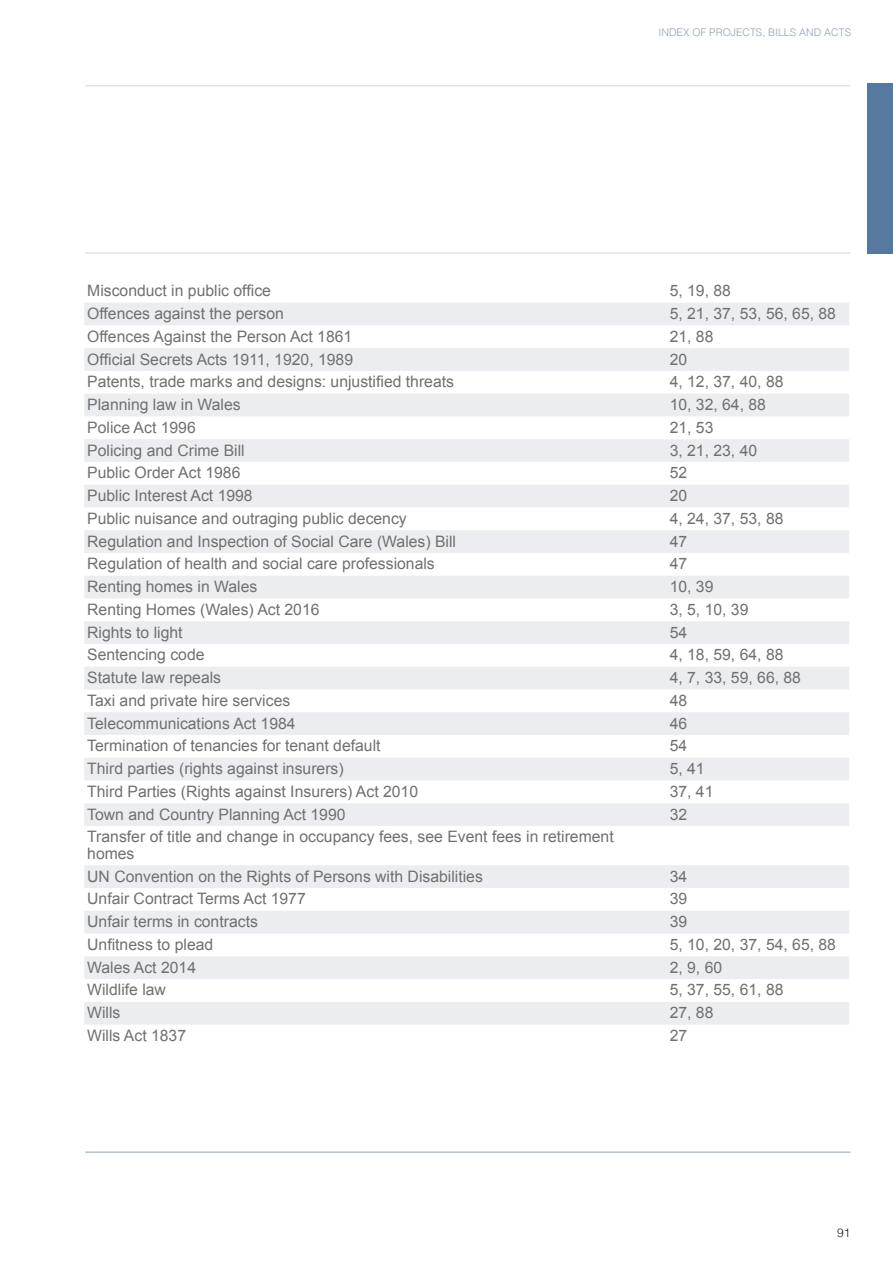
<style>
.page{position:relative;width:893px;height:1263px;background:#fff}
.page>*{position:absolute;margin:0;border:0;box-sizing:border-box;transform-origin:0 0}
.t1{font:15.75px/16.5px "Arial";color:#70706f}
.t2{font:300 12px "Helvetica";color:#1d1d1b}
.t3{font:300 10.5px "Helvetica";color:#90a0b7}
</style>
<div class="page">
<hr style="left:85px;top:85px;width:765px;height:1px;background:#dadada">
<hr style="left:85px;top:252px;width:765px;height:2px;background:#dadada">
<div style="left:867px;top:84px;width:26px;height:170px;background:#55789e"></div>
<hr style="left:85px;top:1152px;width:765px;height:1px;background:#90a0b7">
<svg style="left:84px;top:303px;width:765px;height:721px"></svg>
<div style="left:84px;top:911px;width:765px;height:22px;background:#ebedf1"></div>
<p class="t3" style="left:658px;top:24px;width:194px">INDEX OF PROJECTS, BILLS AND ACTS</p>
<p class="t1" style="left:87px;top:283px;width:185px">Misconduct in public office</p>
<p class="t1" style="left:670px;top:283px;width:63px">5, 19, 88</p>
<p class="t1" style="left:87px;top:305px;width:198px">Offences against the person</p>
<p class="t1" style="left:670px;top:305px;width:168px">5, 21, 37, 53, 56, 65, 88</p>
<p class="t1" style="left:87px;top:328px;width:267px">Offences Against the Person Act 1861</p>
<p class="t1" style="left:670px;top:328px;width:45px">21, 88</p>
<p class="t1" style="left:87px;top:351px;width:267px">Official Secrets Acts 1911, 1920, 1989</p>
<p class="t1" style="left:670px;top:351px;width:19px">20</p>
<p class="t1" style="left:87px;top:374px;width:368px">Patents, trade marks and designs: unjustified threats</p>
<p class="t1" style="left:670px;top:374px;width:115px">4, 12, 37, 40, 88</p>
<p class="t1" style="left:87px;top:396px;width:155px">Planning law in Wales</p>
<p class="t1" style="left:670px;top:396px;width:98px">10, 32, 64, 88</p>
<p class="t1" style="left:87px;top:419px;width:110px">Police Act 1996</p>
<p class="t1" style="left:670px;top:419px;width:45px">21, 53</p>
<p class="t1" style="left:87px;top:442px;width:159px">Policing and Crime Bill</p>
<p class="t1" style="left:670px;top:442px;width:89px">3, 21, 23, 40</p>
<p class="t1" style="left:87px;top:465px;width:155px">Public Order Act 1986</p>
<p class="t1" style="left:670px;top:465px;width:19px">52</p>
<p class="t1" style="left:87px;top:487px;width:167px">Public Interest Act 1998</p>
<p class="t1" style="left:670px;top:487px;width:19px">20</p>
<p class="t1" style="left:87px;top:510px;width:321px">Public nuisance and outraging public decency</p>
<p class="t1" style="left:670px;top:510px;width:115px">4, 24, 37, 53, 88</p>
<p class="t1" style="left:87px;top:533px;width:370px">Regulation and Inspection of Social Care (Wales) Bill</p>
<p class="t1" style="left:670px;top:533px;width:19px">47</p>
<p class="t1" style="left:87px;top:556px;width:349px">Regulation of health and social care professionals</p>
<p class="t1" style="left:670px;top:556px;width:19px">47</p>
<p class="t1" style="left:87px;top:578px;width:172px">Renting homes in Wales</p>
<p class="t1" style="left:670px;top:578px;width:45px">10, 39</p>
<p class="t1" style="left:87px;top:601px;width:234px">Renting Homes (Wales) Act 2016</p>
<p class="t1" style="left:670px;top:601px;width:80px">3, 5, 10, 39</p>
<p class="t1" style="left:87px;top:624px;width:97px">Rights to light</p>
<p class="t1" style="left:670px;top:624px;width:19px">54</p>
<p class="t1" style="left:87px;top:647px;width:119px">Sentencing code</p>
<p class="t1" style="left:670px;top:647px;width:115px">4, 18, 59, 64, 88</p>
<p class="t1" style="left:87px;top:669px;width:135px">Statute law repeals</p>
<p class="t1" style="left:670px;top:669px;width:133px">4, 7, 33, 59, 66, 88</p>
<p class="t1" style="left:87px;top:692px;width:205px">Taxi and private hire services</p>
<p class="t1" style="left:670px;top:692px;width:19px">48</p>
<p class="t1" style="left:87px;top:715px;width:210px">Telecommunications Act 1984</p>
<p class="t1" style="left:670px;top:715px;width:19px">46</p>
<p class="t1" style="left:87px;top:738px;width:295px">Termination of tenancies for tenant default</p>
<p class="t1" style="left:670px;top:738px;width:19px">54</p>
<p class="t1" style="left:87px;top:760px;width:258px">Third parties (rights against insurers)</p>
<p class="t1" style="left:670px;top:760px;width:37px">5, 41</p>
<p class="t1" style="left:87px;top:783px;width:332px">Third Parties (Rights against Insurers) Act 2010</p>
<p class="t1" style="left:670px;top:783px;width:45px">37, 41</p>
<p class="t1" style="left:87px;top:806px;width:260px">Town and Country Planning Act 1990</p>
<p class="t1" style="left:670px;top:806px;width:19px">32</p>
<p class="t1" style="left:87px;top:829px;width:528px">Transfer of title and change in occupancy fees, see Event fees in retirement homes</p>
<p class="t1" style="left:87px;top:868px;width:397px">UN Convention on the Rights of Persons with Disabilities</p>
<p class="t1" style="left:670px;top:868px;width:19px">34</p>
<p class="t1" style="left:87px;top:891px;width:220px">Unfair Contract Terms Act 1977</p>
<p class="t1" style="left:670px;top:891px;width:19px">39</p>
<p class="t1" style="left:87px;top:913px;width:172px">Unfair terms in contracts</p>
<p class="t1" style="left:670px;top:913px;width:19px">39</p>
<p class="t1" style="left:87px;top:936px;width:128px">Unfitness to plead</p>
<p class="t1" style="left:670px;top:936px;width:168px">5, 10, 20, 37, 54, 65, 88</p>
<p class="t1" style="left:87px;top:959px;width:110px">Wales Act 2014</p>
<p class="t1" style="left:670px;top:959px;width:54px">2, 9, 60</p>
<p class="t1" style="left:87px;top:982px;width:80px">Wildlife law</p>
<p class="t1" style="left:670px;top:982px;width:115px">5, 37, 55, 61, 88</p>
<p class="t1" style="left:87px;top:1004px;width:35px">Wills</p>
<p class="t1" style="left:670px;top:1004px;width:45px">27, 88</p>
<p class="t1" style="left:87px;top:1027px;width:100px">Wills Act 1837</p>
<p class="t1" style="left:670px;top:1027px;width:19px">27</p>
<p class="t2" style="left:837px;top:1222px;width:15px">91</p>
</div>
